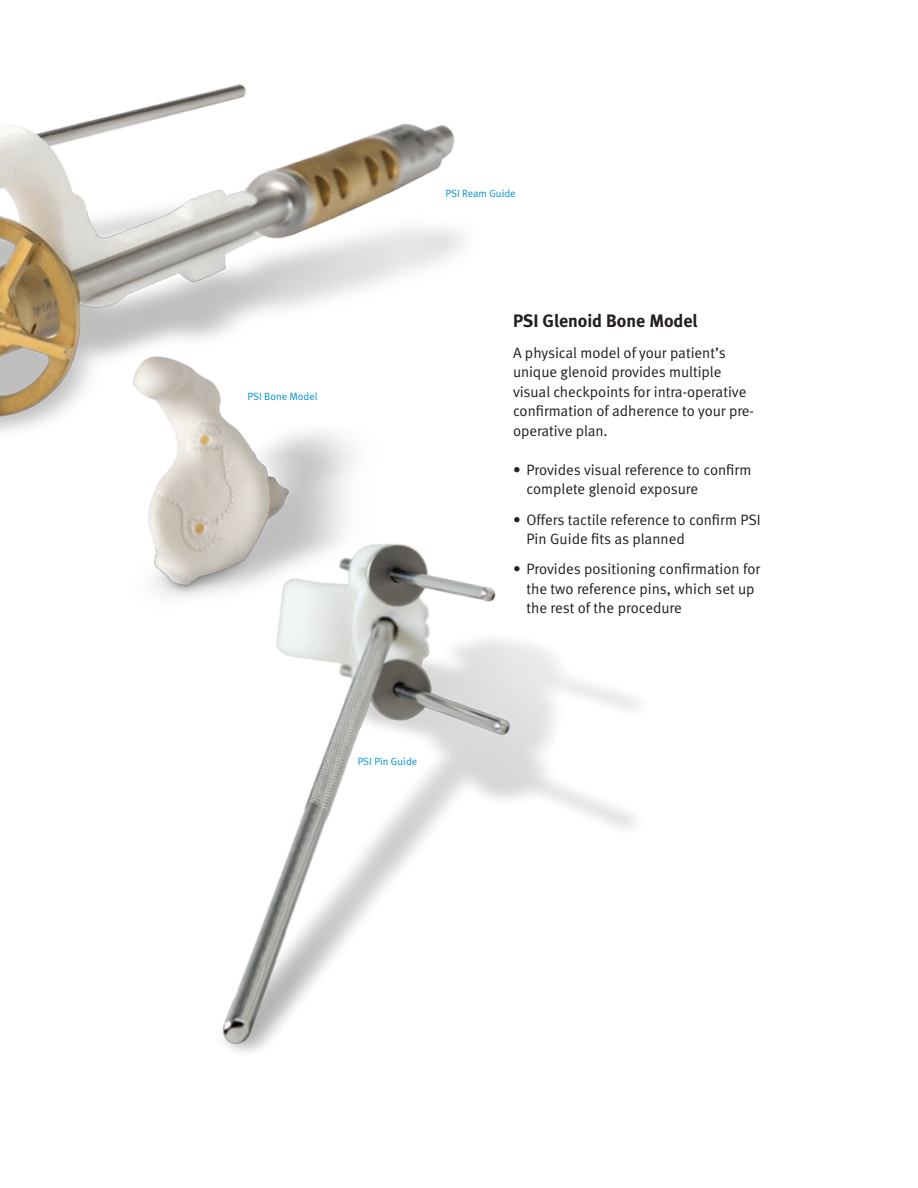
<style>
.page{position:relative;width:918px;height:1188px;background:#fff}
.page>*{position:absolute;margin:0;border:0;box-sizing:border-box;transform-origin:0 0}
.t1{font:18px "Meta Bold LF";color:#231f20}
.t2{font:15px/19.5px "Meta Normal LF";color:#231f20}
.t3{font:10.5px "Meta Normal LF";color:#0093d0}
</style>
<div class="page">
<img style="left:222px;top:564px;width:417px;height:489px">
<img style="left:148px;top:490px;width:278px;height:131px">
<img style="left:0;top:84px;width:464px;height:406px">
<p class="t3" style="left:248px;top:390px;width:72px">PSI Bone Model</p>
<p class="t3" style="left:446px;top:188px;width:72px">PSI Ream Guide</p>
<p class="t1" style="left:513px;top:310px;width:186px">PSI Glenoid Bone Model</p>
<p class="t2" style="left:513px;top:343px;width:242px">A physical model of your patient’s unique glenoid provides multiple visual checkpoints for intra-operative confirmation of adherence to your pre&shy;operative plan.</p>
<p class="t2" style="left:526px;top:460px;width:226px;text-indent:-14px">• Provides visual reference to confirm complete glenoid exposure</p>
<p class="t2" style="left:526px;top:509px;width:236px;text-indent:-14px">• Offers tactile reference to confirm PSI<br>Pin Guide fits as planned</p>
<p class="t2" style="left:526px;top:559px;width:235px;text-indent:-14px">• Provides positioning confirmation for the two reference pins, which set up the rest of the procedure</p>
<p class="t3" style="left:358px;top:755px;width:61px">PSI Pin Guide</p>
</div>
